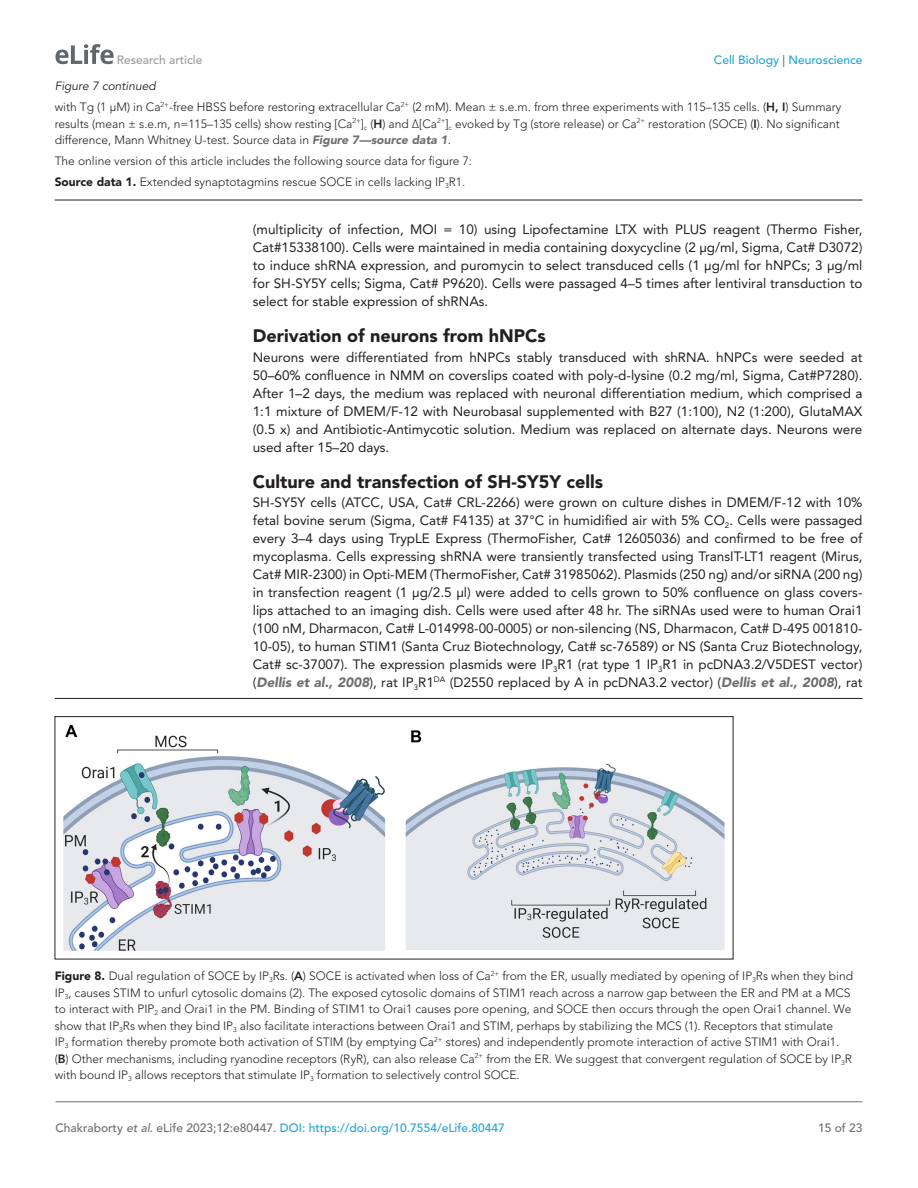
<style>
.page{position:relative;width:918px;height:1188px;background:#fff}
.page>*{position:absolute;margin:0;border:0;box-sizing:border-box;transform-origin:0 0}
.t1{font:900 18px "Avenir LT Std";color:#231f20}
.t2{font:13.5px/18px "Avenir LT Std";color:#231f20;text-align:justify}
.t3{font:300 12px/16.5px "Avenir LT Std";color:#231f20}
.t4{font:500 12px "Avenir LT Std";color:#1ea4d7}
.t5{font:italic 12px "Avenir LT Std";color:#231f20}
.t6{font:500 12px "Avenir LT Std";color:#9a9a9a}
.t7{font:500 12px "Avenir LT Std";color:#6e6e70}
.s1{color:#6e6e70}
.s2{font-weight:800}
.s3{font-weight:900;font-style:italic;color:#6e6e70}
.s4{font-weight:900}
.s5{font-style:italic;color:#6e6e70}
</style>
<div class="page">
<svg style="left:55px;top:44px;width:59px;height:20px"></svg>
<hr style="left:56px;top:1101px;width:806px;height:1px;background:#6e6e70">
<hr style="left:55px;top:200px;width:807px;height:1px;background:#231f20">
<hr style="left:55px;top:698px;width:807px;height:1px;background:#231f20">
<img style="left:64px;top:726px;width:660px;height:224px">
<div style="left:55px;top:716px;width:678px;height:243px;border:1px solid #231f20"></div>
<p class="t6" style="left:117px;top:53px;width:87px">Research article</p>
<p class="t4" style="left:714px;top:53px;width:150px">Cell Biology <span class="s1">|</span> Neuroscience</p>
<p class="t5" style="left:55px;top:79px;width:103px">Figure 7 continued</p>
<p class="t3" style="left:55px;top:99px;width:788px">with Tg (1 µM) in Ca<sup>2+</sup>-free HBSS before restoring extracellular Ca<sup>2+</sup> (2 mM). Mean ± s.e.m. from three experiments with 115–135 cells. (<span class="s2">H, I</span>) Summary results (mean ± s.e.m, n=115–135 cells) show resting [Ca<sup>2+</sup>]<sub>c</sub> (<span class="s2">H</span>) and Δ[Ca<sup>2+</sup>]<sub>c</sub> evoked by Tg (store release) or Ca<sup>2+</sup> restoration (SOCE) (<span class="s2">I</span>). No significant difference, Mann Whitney U-test. Source data in <span class="s3">Figure 7—source data 1</span>.</p>
<p class="t3" style="left:55px;top:151px;width:419px;line-height:21px">The online version of this article includes the following source data for figure 7:<br><span class="s4">Source data 1.</span> Extended synaptotagmins rescue SOCE in cells lacking IP<sub>3</sub>R1.</p>
<p class="t2" style="left:253px;top:221px;width:611px">(multiplicity of infection, MOI = 10) using Lipofectamine LTX with PLUS reagent (Thermo Fisher, Cat#15338100). Cells were maintained in media containing doxycycline (2 μg/ml, Sigma, Cat# D3072) to induce shRNA expression, and puromycin to select transduced cells (1 μg/ml for hNPCs; 3 μg/ml for SH-SY5Y cells; Sigma, Cat# P9620). Cells were passaged 4–5 times after lentiviral transduction to select for stable expression of shRNAs.</p>
<h1 class="t1" style="left:253px;top:325px;width:294px">Derivation of neurons from hNPCs</h1>
<p class="t2" style="left:253px;top:348px;width:611px">Neurons were differentiated from hNPCs stably transduced with shRNA. hNPCs were seeded at 50–60% confluence in NMM on coverslips coated with poly-d-lysine (0.2 mg/ml, Sigma, Cat#P7280).<br>After 1–2 days, the medium was replaced with neuronal differentiation medium, which comprised a 1:1 mixture of DMEM/F-12 with Neurobasal supplemented with B27 (1:100), N2 (1:200), GlutaMAX (0.5 x) and Antibiotic-Antimycotic solution. Medium was replaced on alternate days. Neurons were used after 15–20 days.</p>
<h1 class="t1" style="left:253px;top:471px;width:352px">Culture and transfection of SH-SY5Y cells</h1>
<p class="t2" style="left:253px;top:494px;width:611px">SH-SY5Y cells (ATCC, USA, Cat# CRL-2266) were grown on culture dishes in DMEM/F-12 with 10% fetal bovine serum (Sigma, Cat# F4135) at 37°C in humidified air with 5% CO<sub>2</sub>. Cells were passaged every 3–4 days using TrypLE Express (ThermoFisher, Cat# 12605036) and confirmed to be free of mycoplasma. Cells expressing shRNA were transiently transfected using TransIT-LT1 reagent (Mirus, Cat# MIR-2300) in Opti-MEM (ThermoFisher, Cat# 31985062). Plasmids (250 ng) and/or siRNA (200 ng) in transfection reagent (1 µg/2.5 µl) were added to cells grown to 50% confluence on glass covers&shy;lips attached to an imaging dish. Cells were used after 48 hr. The siRNAs used were to human Orai1 (100 nM, Dharmacon, Cat# L-014998-00-0005) or non-silencing (NS, Dharmacon, Cat# D-495 001810- 10-05), to human STIM1 (Santa Cruz Biotechnology, Cat# sc-76589) or NS (Santa Cruz Biotechnology, Cat# sc-37007). The expression plasmids were IP<sub>3</sub>R1 (rat type 1 IP<sub>3</sub>R1 in pcDNA3.2/V5DEST vector) (<span class="s3">Dellis et al., 2008</span>), rat IP<sub>3</sub>R1<sup>DA</sup> (D2550 replaced by A in pcDNA3.2 vector) (<span class="s3">Dellis et al., 2008</span>), rat</p>
<p class="t3" style="left:55px;top:968px;width:800px"><span class="s4">Figure 8.</span> Dual regulation of SOCE by IP<sub>3</sub>Rs. (<span class="s2">A</span>) SOCE is activated when loss of Ca<sup>2+</sup> from the ER, usually mediated by opening of IP<sub>3</sub>Rs when they bind IP<sub>3</sub>, causes STIM to unfurl cytosolic domains (2). The exposed cytosolic domains of STIM1 reach across a narrow gap between the ER and PM at a MCS to interact with PIP<sub>2</sub> and Orai1 in the PM. Binding of STIM1 to Orai1 causes pore opening, and SOCE then occurs through the open Orai1 channel. We show that IP<sub>3</sub>Rs when they bind IP<sub>3</sub> also facilitate interactions between Orai1 and STIM, perhaps by stabilizing the MCS (1). Receptors that stimulate<br>IP<sub>3</sub> formation thereby promote both activation of STIM (by emptying Ca<sup>2+</sup> stores) and independently promote interaction of active STIM1 with Orai1. (<span class="s2">B</span>) Other mechanisms, including ryanodine receptors (RyR), can also release Ca<sup>2+</sup> from the ER. We suggest that convergent regulation of SOCE by IP<sub>3</sub>R with bound IP<sub>3</sub> allows receptors that stimulate IP<sub>3</sub> formation to selectively control SOCE.</p>
<p class="t4" style="left:56px;top:1121px;width:451px"><span class="s1">Chakraborty</span> <span class="s5">et al</span><span class="s1">. eLife 2023;12:e80447.</span> DOI: https://doi.org/10.7554/eLife.80447</p>
<p class="t7" style="left:818px;top:1121px;width:46px">15 of 23</p>
</div>
